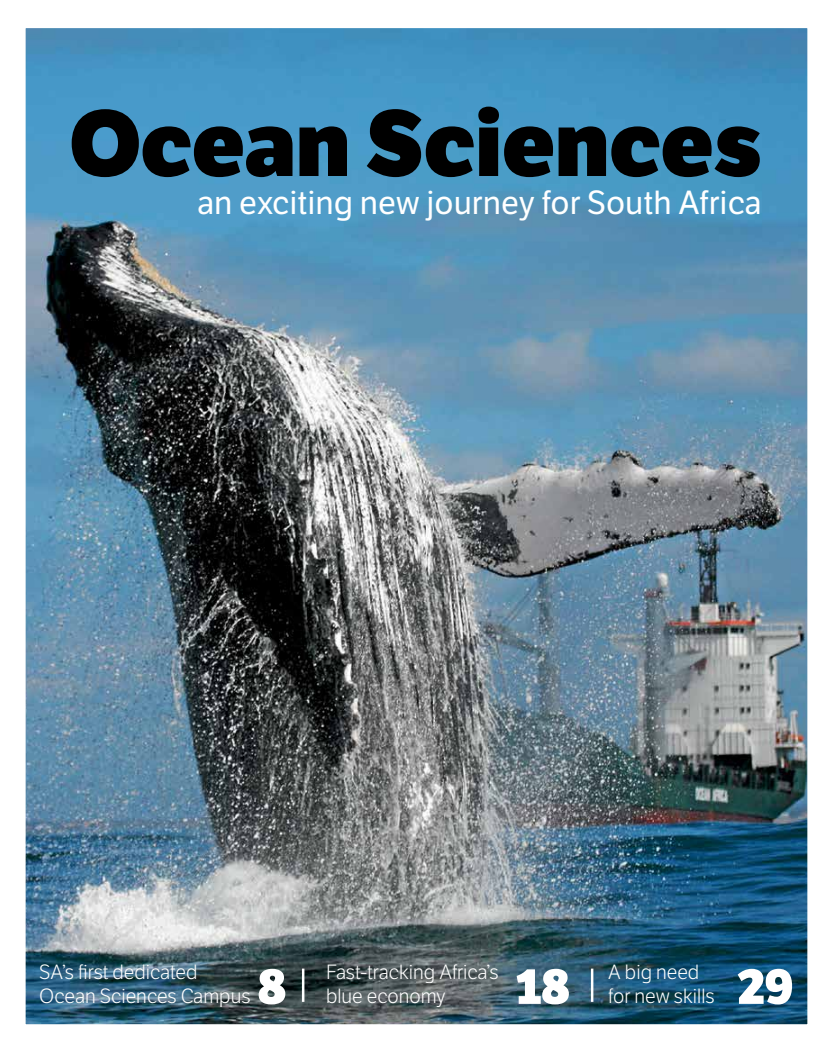
<style>
.page{position:relative;width:833px;height:1053px;background:#fff}
.page>*{position:absolute;margin:0;border:0;box-sizing:border-box;transform-origin:0 0}
.t1{font:91.25px "LFT Etica XB";color:#000}
.t2{font:50px "LFT Etica XB";color:#fff}
.t3{font:32.5px "LFT Etica";color:#fff}
.t4{font:20px/24px "LFT Etica Lt";color:#fff}
</style>
<div class="page">
<img style="left:27px;top:29px;width:779px;height:994px">
<div style="left:11px;top:13px;width:811px;height:1026px;border:15px solid #fff"></div>
<hr style="left:302px;top:968px;width:2px;height:33px;background:#fff">
<hr style="left:591px;top:968px;width:2px;height:33px;background:#fff">
<h1 class="t1" style="left:69px;top:86px;width:694px">Ocean Sciences</h1>
<h3 class="t3" style="left:197px;top:183px;width:566px">an exciting new journey for South Africa</h3>
<p class="t4" style="left:39px;top:961px;width:213px">SA’s first dedicated<br>Ocean Sciences Campus</p>
<p class="t4" style="left:326px;top:961px;width:174px">Fast-tracking Africa’s blue economy</p>
<p class="t4" style="left:608px;top:961px;width:108px">A big need for new skills</p>
<h2 class="t2" style="left:257px;top:954px;width:31px">8</h2>
<h2 class="t2" style="left:515px;top:954px;width:57px">18</h2>
<h2 class="t2" style="left:737px;top:954px;width:59px">29</h2>
</div>
